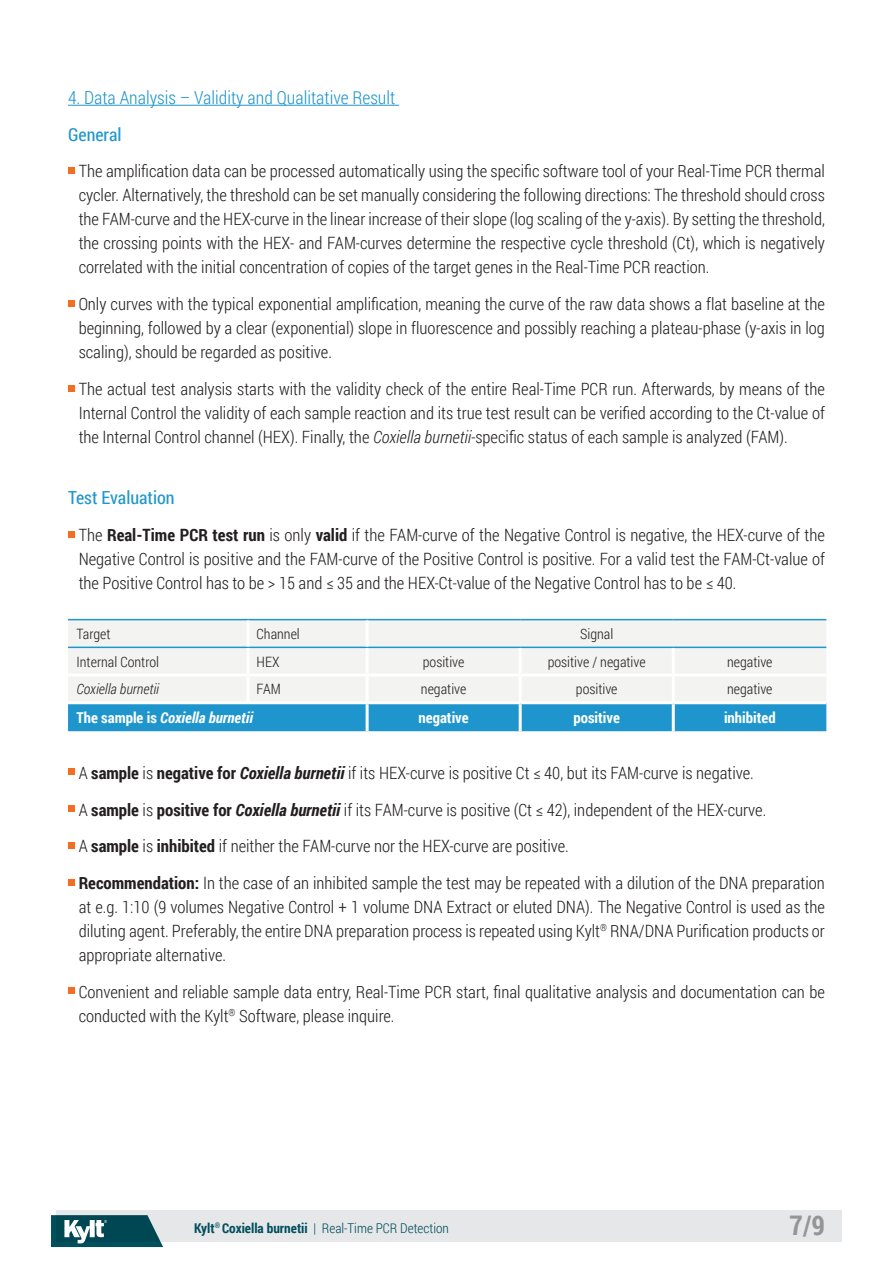
<style>
.page{position:relative;width:893px;height:1263px;background:#fff}
.page>*{position:absolute;margin:0;border:0;box-sizing:border-box;transform-origin:0 0}
.t1{font:700 27px "Roboto Condensed";color:#939598}
.Zwischenüberschrift{font:300 18px "Roboto Condensed";color:#1e96cd}
.Zwischenüberschrift-2{font:18px "Roboto Condensed";color:#1e96cd}
.Fließtext_englisch{font:300 16.95px/24px "Roboto Condensed";color:#231f20;text-align:justify}
.Kylt_Tabellenkopf{font:italic 700 15px "Roboto Condensed";color:#fff}
.Kylt_Tabellenkopf-2{font:700 15px "Roboto Condensed";color:#fff}
.Kylt_Tabelleninhalt{font:300 14.25px "Roboto Condensed";color:#231f20}
.Kylt_Tabelleninhalt-2{font:italic 300 14.25px "Roboto Condensed";color:#231f20}
.t2{font:300 13.5px "Roboto Condensed";color:#004f5d}
.s1{font-style:italic}
.s2{font-weight:700}
.s3{font-style:normal}
.s4{font-weight:700;font-style:italic}
</style>
<div class="page">
<div style="left:56px;top:1210px;width:786px;height:32px;background:#e6e7e9"></div>
<svg style="left:51px;top:1215px;width:112px;height:32px;background:#346d78"></svg>
<svg style="left:68px;top:531px;width:6px;height:6px"></svg>
<svg style="left:68px;top:769px;width:6px;height:6px"></svg>
<div style="left:68px;top:805px;width:6px;height:7px;background:#f36e21"></div>
<svg style="left:68px;top:842px;width:6px;height:6px"></svg>
<svg style="left:68px;top:879px;width:6px;height:6px"></svg>
<svg style="left:68px;top:988px;width:6px;height:6px"></svg>
<hr style="left:68px;top:105px;width:331px;height:1px;background:#1e96cd">
<div style="left:68px;top:167px;width:6px;height:7px;background:#f36e21"></div>
<svg style="left:68px;top:300px;width:6px;height:6px"></svg>
<svg style="left:68px;top:385px;width:6px;height:6px"></svg>
<div style="left:68px;top:620px;width:758px;height:81px;background:#f3f3f1"></div>
<div style="left:68px;top:704px;width:758px;height:27px;background:#1e96cd"></div>
<hr style="left:68px;top:619px;width:180px;height:1px;background:#1e96cd">
<hr style="left:248px;top:619px;width:119px;height:1px;background:#1e96cd">
<hr style="left:367px;top:619px;width:153px;height:1px;background:#1e96cd">
<hr style="left:520px;top:619px;width:153px;height:1px;background:#1e96cd">
<hr style="left:673px;top:619px;width:153px;height:1px;background:#1e96cd">
<hr style="left:68px;top:647px;width:180px;height:1px;background:#1e96cd">
<hr style="left:248px;top:647px;width:119px;height:1px;background:#1e96cd">
<hr style="left:367px;top:647px;width:153px;height:1px;background:#1e96cd">
<hr style="left:520px;top:647px;width:153px;height:1px;background:#1e96cd">
<hr style="left:673px;top:647px;width:153px;height:1px;background:#1e96cd">
<hr style="left:247px;top:620px;width:3px;height:27px;background:#fff">
<hr style="left:366px;top:620px;width:3px;height:27px;background:#fff">
<hr style="left:247px;top:648px;width:3px;height:25px;background:#fff">
<hr style="left:366px;top:648px;width:3px;height:25px;background:#fff">
<hr style="left:519px;top:648px;width:3px;height:25px;background:#fff">
<hr style="left:672px;top:648px;width:3px;height:25px;background:#fff">
<hr style="left:247px;top:676px;width:3px;height:25px;background:#fff">
<hr style="left:366px;top:676px;width:3px;height:25px;background:#fff">
<hr style="left:519px;top:676px;width:3px;height:25px;background:#fff">
<hr style="left:672px;top:676px;width:3px;height:25px;background:#fff">
<hr style="left:366px;top:704px;width:3px;height:27px;background:#fff">
<hr style="left:519px;top:704px;width:3px;height:27px;background:#fff">
<hr style="left:672px;top:704px;width:3px;height:27px;background:#fff">
<hr style="left:68px;top:673px;width:180px;height:3px;background:#fff">
<hr style="left:248px;top:673px;width:119px;height:3px;background:#fff">
<hr style="left:367px;top:673px;width:153px;height:3px;background:#fff">
<hr style="left:520px;top:673px;width:153px;height:3px;background:#fff">
<hr style="left:673px;top:673px;width:153px;height:3px;background:#fff">
<p class="Zwischenüberschrift" style="left:68px;top:85px;width:329px">4. Data Analysis – Validity and Qualitative Result</p>
<p class="Zwischenüberschrift-2" style="left:68px;top:122px;width:55px">General</p>
<p class="Fließtext_englisch" style="left:79px;top:159px;width:748px">The amplification data can be processed automatically using the specific software tool of your Real-Time PCR thermal cycler. Alternatively, the threshold can be set manually considering the following directions: The threshold should cross the FAM-curve and the HEX-curve in the linear increase of their slope (log scaling of the y-axis). By setting the threshold, the crossing points with the HEX- and FAM-curves determine the respective cycle threshold (Ct), which is negatively correlated with the initial concentration of copies of the target genes in the Real-Time PCR reaction.</p>
<p class="Fließtext_englisch" style="left:79px;top:292px;width:748px">Only curves with the typical exponential amplification, meaning the curve of the raw data shows a flat baseline at the beginning, followed by a clear (exponential) slope in fluorescence and possibly reaching a plateau-phase (y-axis in log scaling), should be regarded as positive.</p>
<p class="Fließtext_englisch" style="left:79px;top:376px;width:748px">The actual test analysis starts with the validity check of the entire Real-Time PCR run. Afterwards, by means of the Internal Control the validity of each sample reaction and its true test result can be verified according to the Ct-value of the Internal Control channel (HEX). Finally, the <span class="s1">Coxiella burnetii</span>-specific status of each sample is analyzed (FAM).</p>
<p class="Zwischenüberschrift-2" style="left:68px;top:485px;width:108px">Test Evaluation</p>
<p class="Fließtext_englisch" style="left:79px;top:522px;width:748px">The <span class="s2">Real-Time PCR test run</span> is only <span class="s2">valid</span> if the FAM-curve of the Negative Control is negative, the HEX-curve of the Negative Control is positive and the FAM-curve of the Positive Control is positive. For a valid test the FAM-Ct-value of the Positive Control has to be &gt; 15 and ≤ 35 and the HEX-Ct-value of the Negative Control has to be ≤ 40.</p>
<p class="Kylt_Tabelleninhalt" style="left:77px;top:624px;width:36px">Target</p>
<p class="Kylt_Tabelleninhalt" style="left:257px;top:624px;width:45px">Channel</p>
<p class="Kylt_Tabelleninhalt" style="left:580px;top:624px;width:35px">Signal</p>
<p class="Kylt_Tabelleninhalt" style="left:77px;top:652px;width:84px">Internal Control</p>
<p class="Kylt_Tabelleninhalt" style="left:257px;top:652px;width:24px">HEX</p>
<p class="Kylt_Tabelleninhalt" style="left:423px;top:652px;width:43px">positive</p>
<p class="Kylt_Tabelleninhalt" style="left:548px;top:652px;width:99px">positive / negative</p>
<p class="Kylt_Tabelleninhalt" style="left:727px;top:652px;width:47px">negative</p>
<p class="Kylt_Tabelleninhalt-2" style="left:77px;top:679px;width:84px">Coxiella burnetii</p>
<p class="Kylt_Tabelleninhalt" style="left:257px;top:679px;width:26px">FAM</p>
<p class="Kylt_Tabelleninhalt" style="left:421px;top:679px;width:47px">negative</p>
<p class="Kylt_Tabelleninhalt" style="left:576px;top:679px;width:43px">positive</p>
<p class="Kylt_Tabelleninhalt" style="left:727px;top:679px;width:47px">negative</p>
<p class="Kylt_Tabellenkopf" style="left:77px;top:707px;width:178px"><span class="s3">The sample is</span> Coxiella burnetii</p>
<p class="Kylt_Tabellenkopf-2" style="left:419px;top:707px;width:52px">negative</p>
<p class="Kylt_Tabellenkopf-2" style="left:573px;top:707px;width:48px">positive</p>
<p class="Kylt_Tabellenkopf-2" style="left:724px;top:707px;width:53px">inhibited</p>
<p class="Fließtext_englisch" style="left:79px;top:760px;width:677px">A <span class="s2">sample</span> is <span class="s2">negative for</span> <span class="s4">Coxiella burnetii</span> if its HEX-curve is positive Ct ≤ 40, but its FAM-curve is negative.</p>
<p class="Fließtext_englisch" style="left:79px;top:797px;width:689px">A <span class="s2">sample</span> is <span class="s2">positive for</span> <span class="s4">Coxiella burnetii</span> if its FAM-curve is positive (Ct ≤ 42), independent of the HEX-curve.</p>
<p class="Fließtext_englisch" style="left:79px;top:834px;width:492px">A <span class="s2">sample</span> is <span class="s2">inhibited</span> if neither the FAM-curve nor the HEX-curve are positive.</p>
<p class="Fließtext_englisch" style="left:79px;top:870px;width:748px"><span class="s2">Recommendation:</span> In the case of an inhibited sample the test may be repeated with a dilution of the DNA preparation at e.g. 1:10 (9 volumes Negative Control + 1 volume DNA Extract or eluted DNA). The Negative Control is used as the diluting agent. Preferably, the entire DNA preparation process is repeated using Kylt<sup>®</sup> RNA/DNA Purification products or appropriate alternative.</p>
<p class="Fließtext_englisch" style="left:79px;top:979px;width:748px">Convenient and reliable sample data entry, Real-Time PCR start, final qualitative analysis and documentation can be conducted with the Kylt<sup>®</sup> Software, please inquire.</p>
<p class="t2" style="left:194px;top:1218px;width:256px"><span class="s2">Kylt</span><sup>®</sup> <span class="s2">Coxiella burnetii</span> | Real-Time PCR Detection</p>
<h1 class="t1" style="left:789px;top:1206px;width:37px">7/9</h1>
</div>
